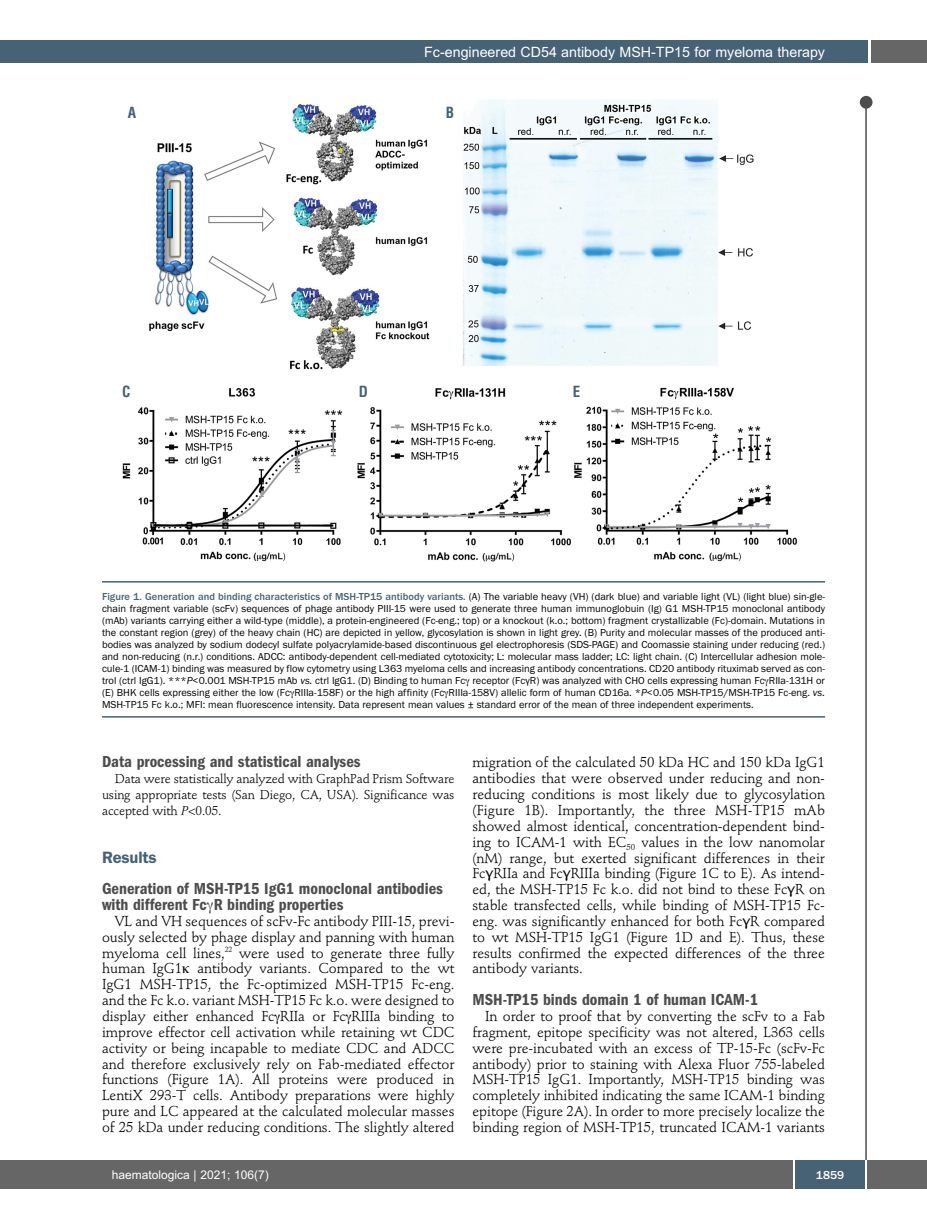
<style>
.page{position:relative;width:927px;height:1225px;background:#fff}
.page>*{position:absolute;margin:0;border:0;box-sizing:border-box;transform-origin:0 0}
.t1{font:600 condensed 16.5px/15.9px "Franklin Gothic";color:#4d4d4d}
.t2{font:600 16.5px "Franklin Gothic";letter-spacing:-.01em;color:#466274}
.t3{font:700 condensed 15px "Helvetica";color:#466274}
.t4{font:14.25px/15.9px "Stempel Schneidler";letter-spacing:-.005em;color:#000;text-align:justify}
.t5{font:14.25px "Arial";color:#fff}
.t6{font:12.75px/15.9px "Stempel Schneidler";letter-spacing:-.01em;color:#000;text-align:justify}
.t7{font:12px "Arial";color:#fff}
.t8{font:500 12px "Franklin Gothic";color:#fff}
.t9{font:10.5px/12px "Franklin Gothic";color:#000;text-align:justify}
.s1{font-weight:500;color:#466274}
.s2{font-style:italic}
.s3{font-family:"Lucida Grande"}
</style>
<div class="page">
<div style="left:860px;top:96px;width:12px;height:13px;background:#4d4d4d;border-radius:50%"></div>
<hr style="left:865px;top:98px;width:2px;height:1062px;background:#4d4d4d">
<div style="left:871px;top:40px;width:56px;height:22px;background:#666"></div>
<div style="left:18px;top:40px;width:849px;height:22px;background:#466274"></div>
<div style="left:17px;top:1160px;width:910px;height:28px;background:#666"></div>
<div style="left:795px;top:1160px;width:70px;height:28px;background:#466274"></div>
<hr style="left:793px;top:1160px;width:2px;height:28px;background:#fff">
<hr style="left:865px;top:1160px;width:2px;height:28px;background:#fff">
<div style="left:0;top:40px;width:19px;height:22px;background:#466274"></div>
<div style="left:0;top:1160px;width:18px;height:28px;background:#666"></div>
<img style="left:122px;top:100px;width:676px;height:462px">
<hr style="left:102px;top:581px;width:723px;height:1px;background:#466274">
<hr style="left:102px;top:716px;width:723px;height:1px;background:#466274">
<p class="t5" style="left:424px;top:44px;width:402px">Fc-engineered CD54 antibody MSH-TP15 for myeloma therapy</p>
<p class="t3" style="left:128px;top:104px;width:10px">A</p>
<p class="t3" style="left:446px;top:104px;width:10px">B</p>
<p class="t3" style="left:122px;top:383px;width:10px">C</p>
<p class="t3" style="left:359px;top:383px;width:11px">D</p>
<p class="t3" style="left:573px;top:383px;width:9px">E</p>
<p class="t9" style="left:102px;top:590px;width:724px"><span class="s1">Figure 1. Generation and binding characteristics of MSH-TP15 antibody variants.</span> (A) The variable heavy (VH) (dark blue) and variable light (VL) (light blue) sin-gle&shy;chain fragment variable (scFv) sequences of phage antibody PIII-15 were used to generate three human immunoglobuin (Ig) G1 MSH-TP15 monoclonal antibody (mAb) variants carrying either a wild-type (middle), a protein-engineered (Fc-eng.; top) or a knockout (k.o.; bottom) fragment crystallizable (Fc)-domain. Mutations in the constant region (grey) of the heavy chain (HC) are depicted in yellow, glycosylation is shown in light grey. (B) Purity and molecular masses of the produced anti&shy;bodies was analyzed by sodium dodecyl sulfate polyacrylamide-based discontinuous gel electrophoresis (SDS-PAGE) and Coomassie staining under reducing (red.) and non-reducing (n.r.) conditions. ADCC: antibody-dependent cell-mediated cytotoxicity; L: molecular mass ladder; LC: light chain. (C) Intercellular adhesion mole&shy;cule-1 (ICAM-1) binding was measured by flow cytometry using L363 myeloma cells and increasing antibody concentrations. CD20 antibody rituximab served as con&shy;trol (ctrl IgG1). ***<span class="s2">P</span>&lt;0.001 MSH-TP15 mAb <span class="s2">vs.</span> ctrl IgG1. (D) Binding to human Fc receptor (FcγR) was analyzed with CHO cells expressing human Fc RIIa-131H or (E) BHK cells expressing either the low (Fc RIIIa-158F) or the high affinity (Fc RIIIa-158V) allelic form of human CD16a. *<span class="s2">P</span>&lt;0.05 MSH-TP15/MSH-TP15 Fc-eng. <span class="s2">vs.<br></span>MSH-TP15 Fc k.o.; MFI: mean fluorescence intensity. Data represent mean values ± standard error of the mean of three independent experiments.</p>
<p class="t1" style="left:102px;top:755px;width:260px">Data processing and statistical analyses</p>
<p class="t6" style="left:102px;top:772px;width:354px;text-indent:13px">Data were statistically analyzed with GraphPad Prism Software using appropriate tests (San Diego, CA, USA). Significance was accepted with <span class="s2">P</span>&lt;0.05.</p>
<p class="t2" style="left:102px;top:852px;width:56px">Results</p>
<p class="t1" style="left:102px;top:882px;width:342px">Generation of MSH-TP15 IgG1 monoclonal antibodies with different Fc R binding properties</p>
<p class="t4" style="left:102px;top:914px;width:354px;text-indent:13px">VL and VH sequences of scFv-Fc antibody PIII-15, previ&shy;ously selected by phage display and panning with human myeloma cell lines,<sup>22</sup> were used to generate three fully human IgG1 antibody variants. Compared to the wt IgG1 MSH-TP15, the Fc-optimized MSH-TP15 Fc-eng. and the Fc k.o. variant MSH-TP15 Fc k.o. were designed to display either enhanced Fc RIIa or Fc RIIIa binding to improve effector cell activation while retaining wt CDC activity or being incapable to mediate CDC and ADCC and therefore exclusively rely on Fab-mediated effector functions (Figure 1A). All proteins were produced in LentiX 293-T cells. Antibody preparations were highly pure and LC appeared at the calculated molecular masses of 25 kDa under reducing conditions. The slightly altered</p>
<p class="t4" style="left:472px;top:756px;width:354px">migration of the calculated 50 kDa HC and 150 kDa IgG1 antibodies that were observed under reducing and non&shy;reducing conditions is most likely due to glycosylation (Figure 1B). Importantly, the three MSH-TP15 mAb showed almost identical, concentration-dependent bind&shy;ing to ICAM-1 with EC<sub>50</sub> values in the low nanomolar (nM) range, but exerted significant differences in their Fc<span class="s3">γ</span>RIIa and Fc<span class="s3">γ</span>RIIIa binding (Figure 1C to E). As intend&shy;ed, the MSH-TP15 Fc k.o. did not bind to these Fc<span class="s3">γ</span>R on stable transfected cells, while binding of MSH-TP15 Fc&shy;eng. was significantly enhanced for both Fc<span class="s3">γ</span>R compared to wt MSH-TP15 IgG1 (Figure 1D and E). Thus, these results confirmed the expected differences of the three antibody variants.</p>
<p class="t1" style="left:472px;top:993px;width:287px">MSH-TP15 binds domain 1 of human ICAM-1</p>
<p class="t4" style="left:472px;top:1009px;width:354px;text-indent:13px">In order to proof that by converting the scFv to a Fab fragment, epitope specificity was not altered, L363 cells were pre-incubated with an excess of TP-15-Fc (scFv-Fc antibody) prior to staining with Alexa Fluor 755-labeled MSH-TP15 IgG1. Importantly, MSH-TP15 binding was completely inhibited indicating the same ICAM-1 binding epitope (Figure 2A). In order to more precisely localize the binding region of MSH-TP15, truncated ICAM-1 variants</p>
<p class="t7" style="left:112px;top:1167px;width:158px">haematologica | 2021; 106(7)</p>
<p class="t8" style="left:816px;top:1167px;width:30px">1859</p>
</div>
